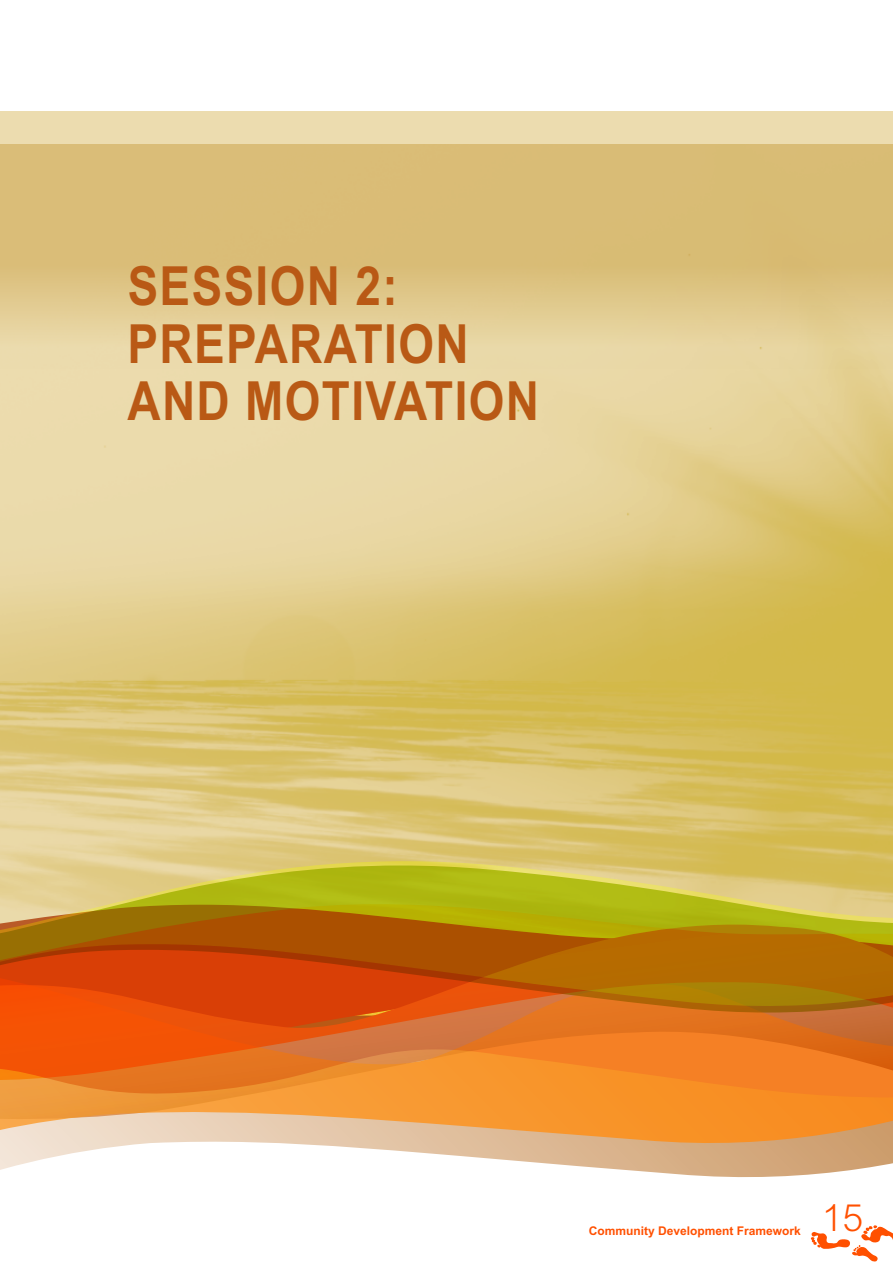
<style>
.page{position:relative;width:893px;height:1263px;background:#fff}
.page>*{position:absolute;margin:0;border:0;box-sizing:border-box;transform-origin:0 0}
.t1{font:700 54px/57px "Arial MT Std";letter-spacing:.03em;color:#b95915;scale:.85 1}
.t2{font:300 37.5px "Arial MT Std";color:#ff5000}
.t3{font:700 12px "Arial MT Std";color:#ff5000}
</style>
<div class="page">
<img style="left:0;top:369px;width:893px;height:492px">
<svg style="left:0;top:112px;width:893px;height:257px;background:#dfc789"></svg>
<svg style="left:0;top:1130px;width:893px;height:48px"></svg>
<svg style="left:0;top:1069px;width:893px;height:61px;background:#f2963a"></svg>
<svg style="left:0;top:865px;width:893px;height:204px;background:#cb7a1c"></svg>
<svg style="left:810px;top:1225px;width:83px;height:37px"></svg>
<p class="t1" style="left:128px;top:257px;width:486px">SESSION 2:<br>PREPARATION<br>AND MOTIVATION</p>
<p class="t3" style="left:589px;top:1224px;width:214px">Community Development Framework</p>
<p class="t2" style="left:822px;top:1196px;width:43px">15</p>
</div>
